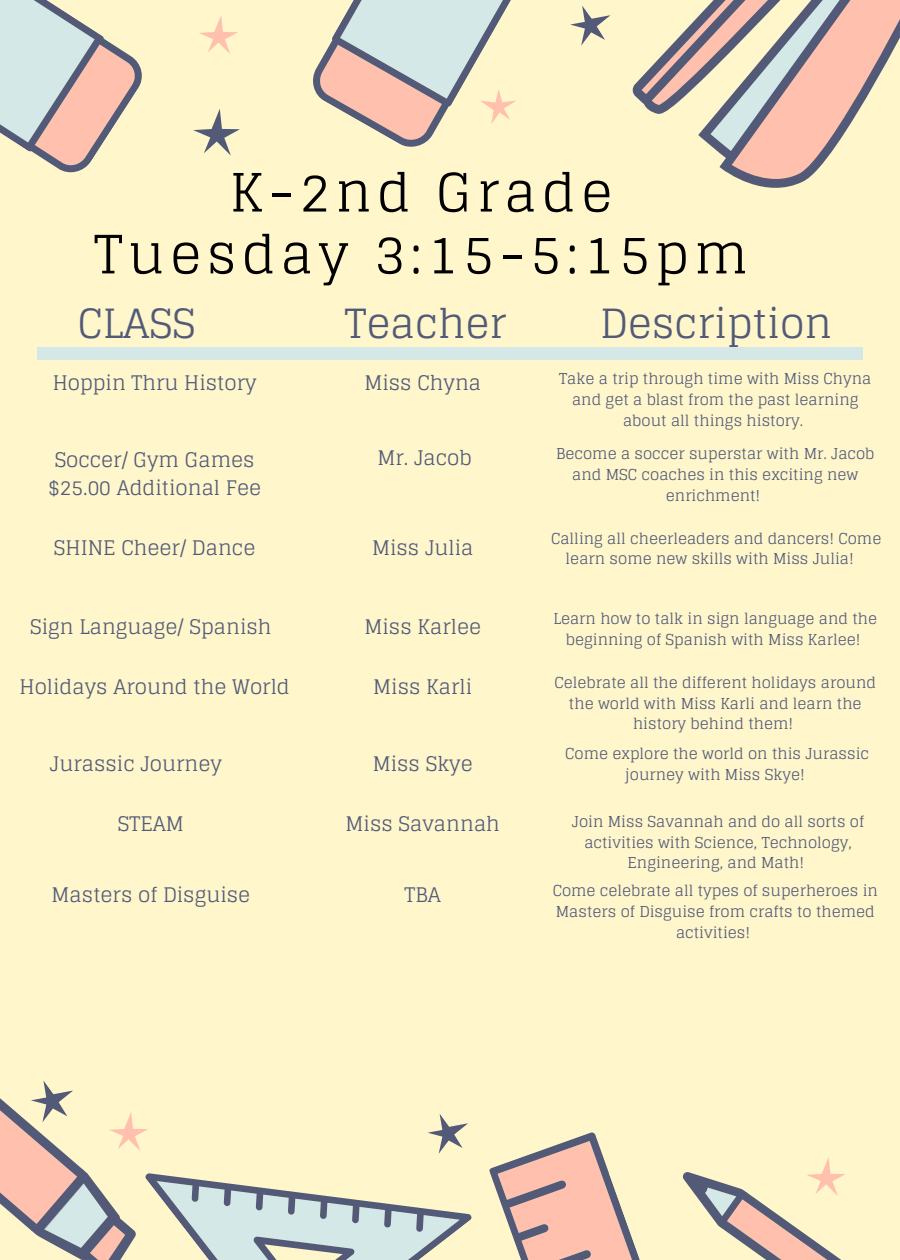
<style>
.page{position:relative;width:900px;height:1260px;background:#fff6cb}
.page>*{position:absolute;margin:0;border:0;box-sizing:border-box;transform-origin:0 0}
.t1{font:52.75px/62px "Glegoo";letter-spacing:.1em;color:#000;text-align:center}
.t2{font:40.25px "Glegoo";color:#525a78}
.t3{font:20px/28px "Glegoo";color:#525a78;text-align:center}
.t4{font:15px/20.5px "Glegoo";color:#525a78;text-align:center}
</style>
<div class="page">
<svg style="left:151px;top:1173px;width:321px;height:87px"></svg>
<svg style="left:0;top:0;width:142px;height:173px"></svg>
<svg style="left:489px;top:1132px;width:151px;height:128px"></svg>
<svg style="left:193px;top:109px;width:47px;height:47px"></svg>
<svg style="left:199px;top:16px;width:39px;height:38px"></svg>
<svg style="left:428px;top:1114px;width:40px;height:40px"></svg>
<svg style="left:313px;top:0;width:203px;height:147px"></svg>
<svg style="left:570px;top:6px;width:41px;height:40px"></svg>
<svg style="left:0;top:1081px;width:151px;height:179px"></svg>
<svg style="left:682px;top:1157px;width:163px;height:103px"></svg>
<svg style="left:632px;top:0;width:268px;height:188px"></svg>
<div style="left:38px;top:347px;width:71px;height:13px;background:#d4e8e8"></div>
<div style="left:791px;top:347px;width:71px;height:13px;background:#d4e8e8"></div>
<div style="left:107px;top:347px;width:490px;height:13px;background:#d4e8e8"></div>
<div style="left:596px;top:347px;width:197px;height:13px;background:#d4e8e8"></div>
<h1 class="t1" style="left:94px;top:162px;width:656px">K-2nd Grade<br>Tuesday 3:15-5:15pm</h1>
<h2 class="t2" style="left:78px;top:300px;width:119px">CLASS</h2>
<h2 class="t2" style="left:345px;top:300px;width:163px">Teacher</h2>
<h2 class="t2" style="left:600px;top:300px;width:234px">Description</h2>
<h3 class="t3" style="left:53px;top:369px;width:205px">Hoppin Thru History</h3>
<p class="t4" style="left:559px;top:369px;width:314px">Take a trip through time with Miss Chyna and get a blast from the past learning about all things history.</p>
<p class="t4" style="left:556px;top:444px;width:320px">Become a soccer superstar with Mr. Jacob and MSC coaches in this exciting new enrichment!</p>
<p class="t4" style="left:566px;top:528px;width:317px;text-align:left;text-indent:-15px">Calling all cheerleaders and dancers! Come learn some new skills with Miss Julia!</p>
<h3 class="t3" style="left:364px;top:369px;width:118px">Miss Chyna</h3>
<h3 class="t3" style="left:377px;top:444px;width:96px">Mr. Jacob</h3>
<h3 class="t3" style="left:48px;top:446px;width:215px">Soccer/ Gym Games $25.00 Additional Fee</h3>
<h3 class="t3" style="left:372px;top:534px;width:103px">Miss Julia</h3>
<h3 class="t3" style="left:54px;top:534px;width:203px">SHINE Cheer/ Dance</h3>
<h3 class="t3" style="left:30px;top:613px;width:243px">Sign Language/ Spanish</h3>
<h3 class="t3" style="left:20px;top:673px;width:272px">Holidays Around the World</h3>
<h3 class="t3" style="left:50px;top:750px;width:174px">Jurassic Journey</h3>
<h3 class="t3" style="left:118px;top:810px;width:67px">STEAM</h3>
<h3 class="t3" style="left:52px;top:881px;width:200px">Masters of Disguise</h3>
<h3 class="t3" style="left:365px;top:613px;width:118px">Miss Karlee</h3>
<h3 class="t3" style="left:373px;top:673px;width:101px">Miss Karli</h3>
<h3 class="t3" style="left:373px;top:750px;width:102px">Miss Skye</h3>
<h3 class="t3" style="left:346px;top:810px;width:156px">Miss Savannah</h3>
<h3 class="t3" style="left:405px;top:881px;width:38px">TBA</h3>
<p class="t4" style="left:553px;top:609px;width:325px">Learn how to talk in sign language and the beginning of Spanish with Miss Karlee!</p>
<p class="t4" style="left:555px;top:673px;width:323px">Celebrate all the different holidays around the world with Miss Karli and learn the history behind them!</p>
<p class="t4" style="left:565px;top:744px;width:305px">Come explore the world on this Jurassic journey with Miss Skye!</p>
<p class="t4" style="left:572px;top:811px;width:294px">Join Miss Savannah and do all sorts of activities with Science, Technology,<br>Engineering, and Math!</p>
<p class="t4" style="left:553px;top:881px;width:327px">Come celebrate all types of superheroes in<br>Masters of Disguise from crafts to themed activities!</p>
</div>
